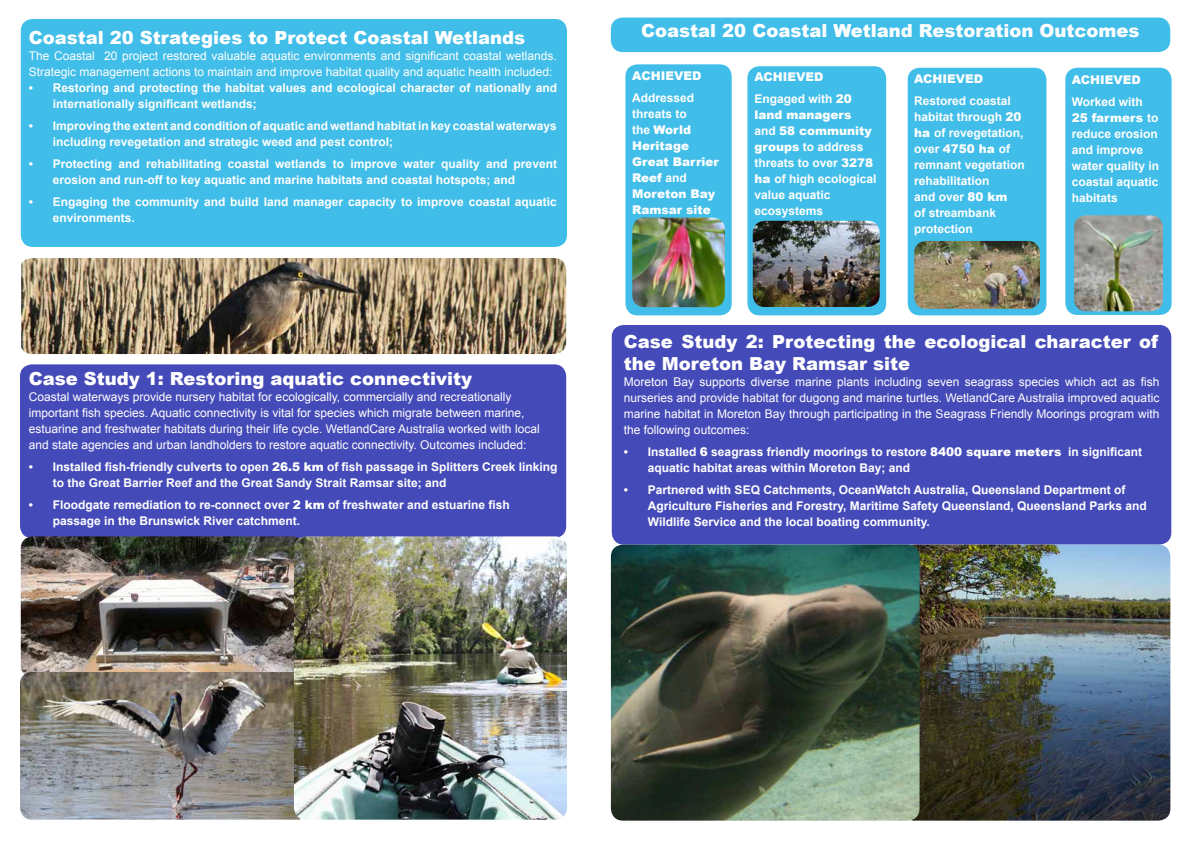
<style>
.page{position:relative;width:1191px;height:842px;background:#fff}
.page>*{position:absolute;margin:0;border:0;box-sizing:border-box;transform-origin:0 0}
.t1{font:900 18px/21.6px "Arial";color:#fff}
.t2{font:700 12px/16px "Arial";color:#fff}
.t3{font:12px/16px "Arial";color:#fff}
.t4{font:900 12px/16px "Arial";color:#fff}
.s1{font-weight:900}
.s2{font-weight:700}
</style>
<div class="page">
<div style="left:21px;top:19px;width:546px;height:228px;background:#40bde8;border-radius:12px"></div>
<div style="left:20px;top:364px;width:546px;height:174px;background:#444ab7;border-radius:12px"></div>
<div style="left:611px;top:18px;width:559px;height:34px;background:#40bde8;border-radius:12px"></div>
<div style="left:612px;top:325px;width:559px;height:220px;background:#444ab7;border-radius:12px"></div>
<img style="left:919px;top:545px;width:251px;height:276px">
<img style="left:21px;top:258px;width:545px;height:96px">
<img style="left:21px;top:536px;width:273px;height:136px">
<img style="left:20px;top:672px;width:274px;height:148px">
<div style="left:625px;top:64px;width:106px;height:251px;background:#40bde8;border-radius:12px"></div>
<img style="left:632px;top:218px;width:93px;height:89px">
<div style="left:1065px;top:68px;width:106px;height:247px;background:#40bde8;border-radius:12px"></div>
<img style="left:1074px;top:215px;width:89px;height:96px">
<div style="left:747px;top:66px;width:139px;height:249px;background:#40bde8;border-radius:12px"></div>
<img style="left:752px;top:221px;width:127px;height:86px">
<div style="left:907px;top:68px;width:139px;height:247px;background:#40bde8;border-radius:12px"></div>
<img style="left:914px;top:241px;width:126px;height:68px">
<img style="left:611px;top:545px;width:308px;height:276px">
<img style="left:294px;top:536px;width:273px;height:284px">
<h1 class="t1" style="left:29px;top:26px;width:498px">Coastal 20 Strategies to Protect Coastal Wetlands</h1>
<p class="t3" style="left:29px;top:48px;width:529px">The Coastal 20 project restored valuable aquatic environments and significant coastal wetlands.<br>Strategic management actions to maintain and improve habitat quality and aquatic health included:</p>
<p class="t2" style="left:53px;top:80px;width:506px;text-indent:-24px">• Restoring and protecting the habitat values and ecological character of nationally and internationally significant wetlands;</p>
<p class="t2" style="left:53px;top:118px;width:505px;text-indent:-24px">• Improving the extent and condition of aquatic and wetland habitat in key coastal waterways including revegetation and strategic weed and pest control;</p>
<p class="t2" style="left:53px;top:156px;width:506px;text-indent:-24px">• Protecting and rehabilitating coastal wetlands to improve water quality and prevent erosion and run-off to key aquatic and marine habitats and coastal hotspots; and</p>
<p class="t2" style="left:53px;top:194px;width:505px;text-indent:-24px">• Engaging the community and build land manager capacity to improve coastal aquatic environments.</p>
<h1 class="t1" style="left:29px;top:367px;width:445px">Case Study 1: Restoring aquatic connectivity</h1>
<p class="t3" style="left:29px;top:389px;width:512px">Coastal waterways provide nursery habitat for ecologically, commercially and recreationally important fish species. Aquatic connectivity is vital for species which migrate between marine, estuarine and freshwater habitats during their life cycle. WetlandCare Australia worked with local and state agencies and urban landholders to restore aquatic connectivity. Outcomes included:</p>
<p class="t2" style="left:53px;top:459px;width:506px;text-indent:-24px">• Installed fish-friendly culverts to open <span class="s1">26.5 km</span> of fish passage in Splitters Creek linking to the Great Barrier Reef and the Great Sandy Strait Ramsar site; and</p>
<p class="t2" style="left:53px;top:497px;width:458px;text-indent:-24px">• Floodgate remediation to re-connect over <span class="s1">2 km</span> of freshwater and estuarine fish passage in the Brunswick River catchment.</p>
<h1 class="t1" style="left:641px;top:19px;width:500px">Coastal 20 Coastal Wetland Restoration Outcomes</h1>
<p class="t4" style="left:632px;top:67px;width:71px">Ach ieved</p>
<p class="t4" style="left:632px;top:89px;width:88px"><span class="s2">Addressed threats to<br>the</span> World<br>Heritage<br>Great Barrier<br>Reef <span class="s2">and<br></span>Moreton Bay<br>Ramsar site</p>
<p class="t4" style="left:754px;top:68px;width:11px">ach</p>
<p class="t2" style="left:754px;top:66px;width:99px;line-height:22px;text-align:center"><span class="s1">ieved<br></span>Engaged with <span class="s1">20</span></p>
<p class="t2" style="left:754px;top:107px;width:124px"><span class="s1">land managers<br></span>and <span class="s1">58 community groups</span> to address threats to over <span class="s1">3278 ha</span> of high ecological value aquatic ecosystems</p>
<p class="t4" style="left:914px;top:70px;width:11px">ach</p>
<p class="t4" style="left:942px;top:70px;width:42px">ieved</p>
<p class="t2" style="left:914px;top:93px;width:112px">Restored coastal habitat through <span class="s1">20 ha</span> of revegetation, over <span class="s1">4750 ha</span> of remnant vegetation rehabilitation<br>and over <span class="s1">80 km<br></span>of streambank protection</p>
<p class="t4" style="left:1071px;top:71px;width:11px">ach</p>
<p class="t4" style="left:1100px;top:71px;width:42px">ieved</p>
<p class="t2" style="left:1071px;top:94px;width:89px">Worked with<br><span class="s1">25 farmers</span> to reduce erosion and improve water quality in coastal aquatic habitats</p>
<h1 class="t1" style="left:624px;top:330px;width:536px">Case Study 2: Protecting the ecological character of the Moreton Bay Ramsar site</h1>
<p class="t3" style="left:624px;top:374px;width:537px;text-align:justify">Moreton Bay supports diverse marine plants including seven seagrass species which act as fish nurseries and provide habitat for dugong and marine turtles. WetlandCare Australia improved aquatic marine habitat in Moreton Bay through participating in the Seagrass Friendly Moorings program with the following outcomes:</p>
<p class="t2" style="left:648px;top:444px;width:495px;text-indent:-24px">• Installed <span class="s1">6</span> seagrass friendly moorings to restore <span class="s1">8400 square meters</span> in significant aquatic habitat areas within Moreton Bay; and</p>
<p class="t2" style="left:648px;top:482px;width:500px;text-indent:-24px">• Partnered with SEQ Catchments, OceanWatch Australia, Queensland Department of<br>Agriculture Fisheries and Forestry, Maritime Safety Queensland, Queensland Parks and<br>Wildlife Service and the local boating community.</p>
</div>
